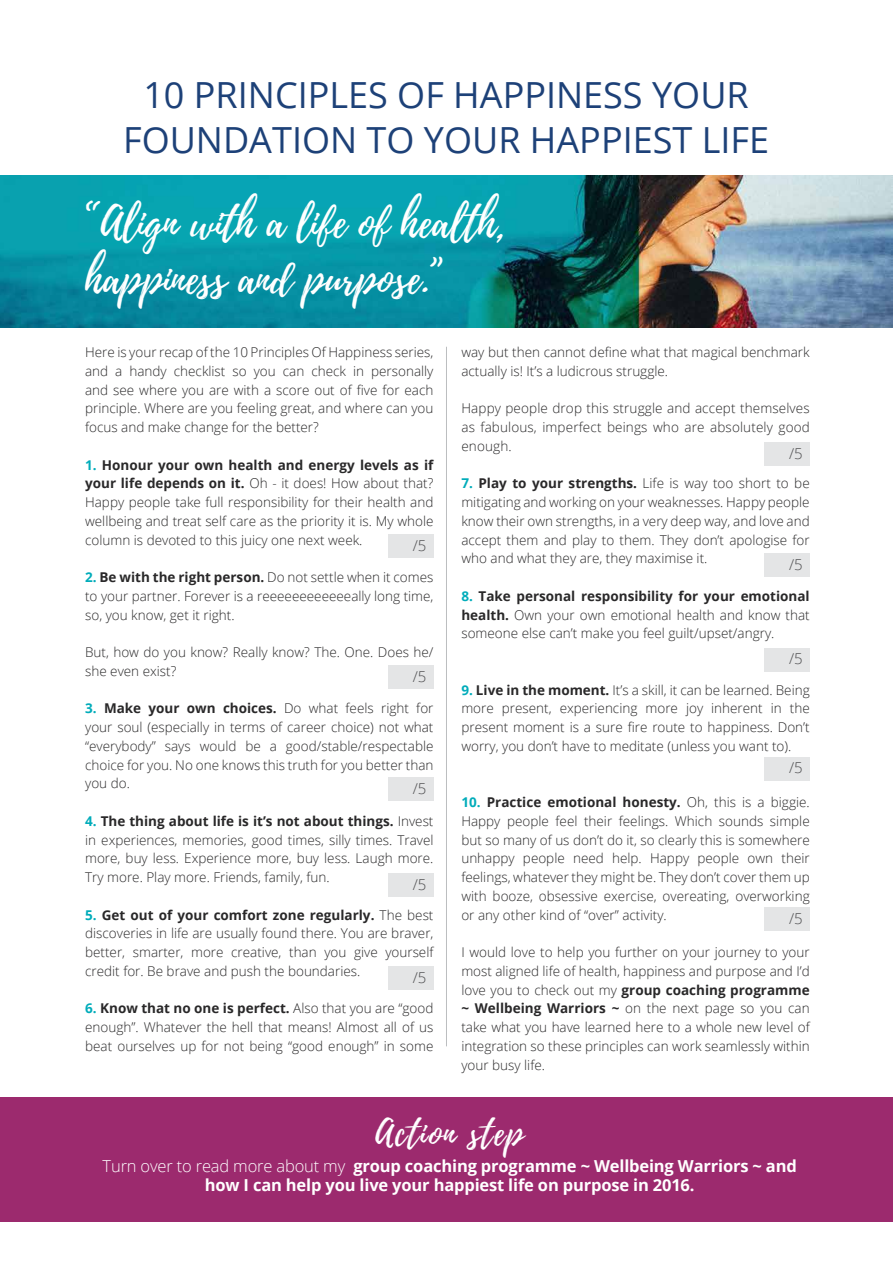
<style>
.page{position:relative;width:893px;height:1263px;background:#fff}
.page>*{position:absolute;margin:0;border:0;box-sizing:border-box;transform-origin:0 0}
.t1{font:42px/55.5px "Playlist Script";color:#fff}
.t2{font:36px/45px "Open Sans";color:#1d4178}
.t3{font:34.5px "Playlist Script";letter-spacing:.05em;color:#fff}
.t4{font:700 16.5px/19.5px "Open Sans";letter-spacing:-.01em;color:#fff;text-align:center}
.t5{font:300 15px "Open Sans";color:#4d4d4f}
.t6{font:300 13.5px/18.8px "Open Sans";color:#292829;text-align:justify}
.s1{font-family:"Daniel"}
.s2{font-weight:700;color:#00acba}
.s3{font-weight:700}
.s4{font-weight:300}
</style>
<div class="page">
<img style="left:0;top:175px;width:893px;height:152px">
<hr style="left:446px;top:347px;width:1px;height:699px;background:#bcbec0">
<div style="left:388px;top:534px;width:45px;height:23px;background:#e4e5e6"></div>
<div style="left:388px;top:665px;width:45px;height:23px;background:#e4e5e6"></div>
<div style="left:388px;top:777px;width:45px;height:23px;background:#e4e5e6"></div>
<div style="left:388px;top:966px;width:45px;height:24px;background:#e4e5e6"></div>
<div style="left:764px;top:442px;width:46px;height:24px;background:#e4e5e6"></div>
<div style="left:764px;top:554px;width:46px;height:23px;background:#e4e5e6"></div>
<div style="left:764px;top:648px;width:46px;height:23px;background:#e4e5e6"></div>
<div style="left:764px;top:757px;width:46px;height:23px;background:#e4e5e6"></div>
<div style="left:764px;top:908px;width:46px;height:23px;background:#e4e5e6"></div>
<div style="left:0;top:1097px;width:893px;height:125px;background:#9c2a6e"></div>
<div style="left:388px;top:873px;width:45px;height:24px;background:#e4e5e6"></div>
<h2 class="t2" style="left:123px;top:71px;width:647px;text-indent:529px">YOUR<br>FO UNDATIO N TO YO UR HAPPIEST LIFE</h2>
<h2 class="t2" style="left:143px;top:71px;width:91px">10 PRINCI</h2>
<h2 class="t2" style="left:308px;top:71px;width:41px">PLES</h2>
<h2 class="t2" style="left:397px;top:71px;width:168px">OF HAPPINESS</h2>
<h1 class="t1" style="left:85px;top:197px;width:422px"><span class="s1">“</span>Align with a life of health, happiness and purpose<span class="s1">.”</span></h1>
<p class="t6" style="left:85px;top:342px;width:350px">Here is your recap of the 10 Principles Of Happiness series, and a handy checklist so you can check in personally and see where you are with a score out of five for each principle. Where are you feeling great, and where can you focus and make change for the better?</p>
<p class="t6" style="left:85px;top:455px;width:350px"><span class="s2">1.</span> <span class="s3">Honour your own health and energy levels as if your life depends on it.</span> Oh - it does! How about that?<br>Happy people take full responsibility for their health and wellbeing and treat self care as the priority it is. My whole column is devoted to this juicy one next week.</p>
<p class="t6" style="left:85px;top:567px;width:350px"><span class="s2">2.</span> <span class="s3">Be with the right person.</span> Do not settle when it comes to your partner. Forever is a reeeeeeeeeeeeally long time, so, you know, get it right.</p>
<p class="t6" style="left:85px;top:642px;width:350px">But, how do you know? Really know? The. One. Does he/ she even exist?</p>
<p class="t6" style="left:85px;top:699px;width:350px"><span class="s2">3.</span> <span class="s3">Make your own choices.</span> Do what feels right for your soul (especially in terms of career choice) not what “everybody” says would be a good/stable/respectable choice for you. N o one knows this truth for you better than you do.</p>
<p class="t6" style="left:85px;top:811px;width:350px"><span class="s2">4.</span> <span class="s3">The thing about life is it’s not about things.</span> I nvest in experiences, memories, good times, silly times. Travel more, buy less. Experience more, buy less. Laugh more.<br>Try more. Play more. Friends, family, fun.</p>
<p class="t6" style="left:85px;top:905px;width:350px"><span class="s2">5.</span> <span class="s3">Get out of your comfort zone regularly.</span> The best discoveries in life are usually found there. You are braver, better, smarter, more creative, than you give yourself credit for. Be brave and push the boundaries.</p>
<p class="t6" style="left:85px;top:999px;width:350px"><span class="s2">6.</span> <span class="s3">Know that no one is perfect.</span> Also that you are “good enough”. Whatever the hell that means! Almost all of us beat ourselves up for not being “good enough” in some</p>
<p class="t6" style="left:461px;top:342px;width:350px">way but then cannot define what that magical benchmark actually is! It’s a ludicrous struggle.</p>
<p class="t6" style="left:461px;top:399px;width:350px">Happy people drop this struggle and accept themselves as fabulous, imperfect beings who are absolutely good enough.</p>
<p class="t6" style="left:461px;top:474px;width:350px"><span class="s2">7.</span> <span class="s3">Play to your strengths.</span> Life is way too short to be mitigating and working on your weaknesses. Happy people know their own strengths, in a very deep way, and love and accept them and play to them. They don’t apologise for who and what they are, they maximise it.</p>
<p class="t6" style="left:461px;top:586px;width:350px"><span class="s2">8.</span> <span class="s3">Take personal responsibility for your emotional health.</span> Own your own emotional health and know that someone else can’t make you feel guilt/upset/angry.</p>
<p class="t5" style="left:789px;top:443px;width:15px">/5</p>
<p class="t5" style="left:413px;top:535px;width:15px">/5</p>
<p class="t5" style="left:789px;top:554px;width:15px">/5</p>
<p class="t5" style="left:789px;top:649px;width:15px">/5</p>
<p class="t5" style="left:413px;top:666px;width:15px">/5</p>
<p class="t6" style="left:461px;top:680px;width:350px"><span class="s2">9.</span> <span class="s3">Live in the moment.</span> It’s a skill, it can be learned. Being more present, experiencing more joy inherent in the present moment is a sure fire route to happiness. Don’t worry, you don’t have to meditate (unless you want to).</p>
<p class="t5" style="left:789px;top:758px;width:15px">/5</p>
<p class="t5" style="left:413px;top:778px;width:15px">/5</p>
<p class="t6" style="left:461px;top:792px;width:350px"><span class="s2">10.</span> <span class="s3">Practice emotional honesty.</span> Oh, this is a biggie.<br>Happy people feel their feelings. Which sounds simple but so many of us don’t do it, so clearly this is somewhere unhappy people need help. Happy people own their feelings, whatever they might be. They don’t cover them up with booze, obsessive exercise, overeating, overworking or any other kind of “over” activity.</p>
<p class="t6" style="left:461px;top:942px;width:350px">I would love to help you further on your journey to your most aligned life of health, happiness and purpose and I’d love you to check out my <span class="s3">group coaching programme ~ Wellbeing Warriors ~</span> on the next page so you can take what you have learned here to a whole new level of integration so these principles can work seamlessly within your busy life.</p>
<p class="t5" style="left:413px;top:874px;width:15px">/5</p>
<p class="t5" style="left:789px;top:908px;width:15px">/5</p>
<p class="t5" style="left:413px;top:967px;width:15px">/5</p>
<h3 class="t3" style="left:376px;top:1109px;width:150px">Action step</h3>
<p class="t4" style="left:103px;top:1156px;width:696px"><span class="s4">Turn over to read more about my</span> group coaching programme ~ Wellbeing Warriors ~ and how I can help you live your happiest life on purpose in 2016.</p>
</div>
